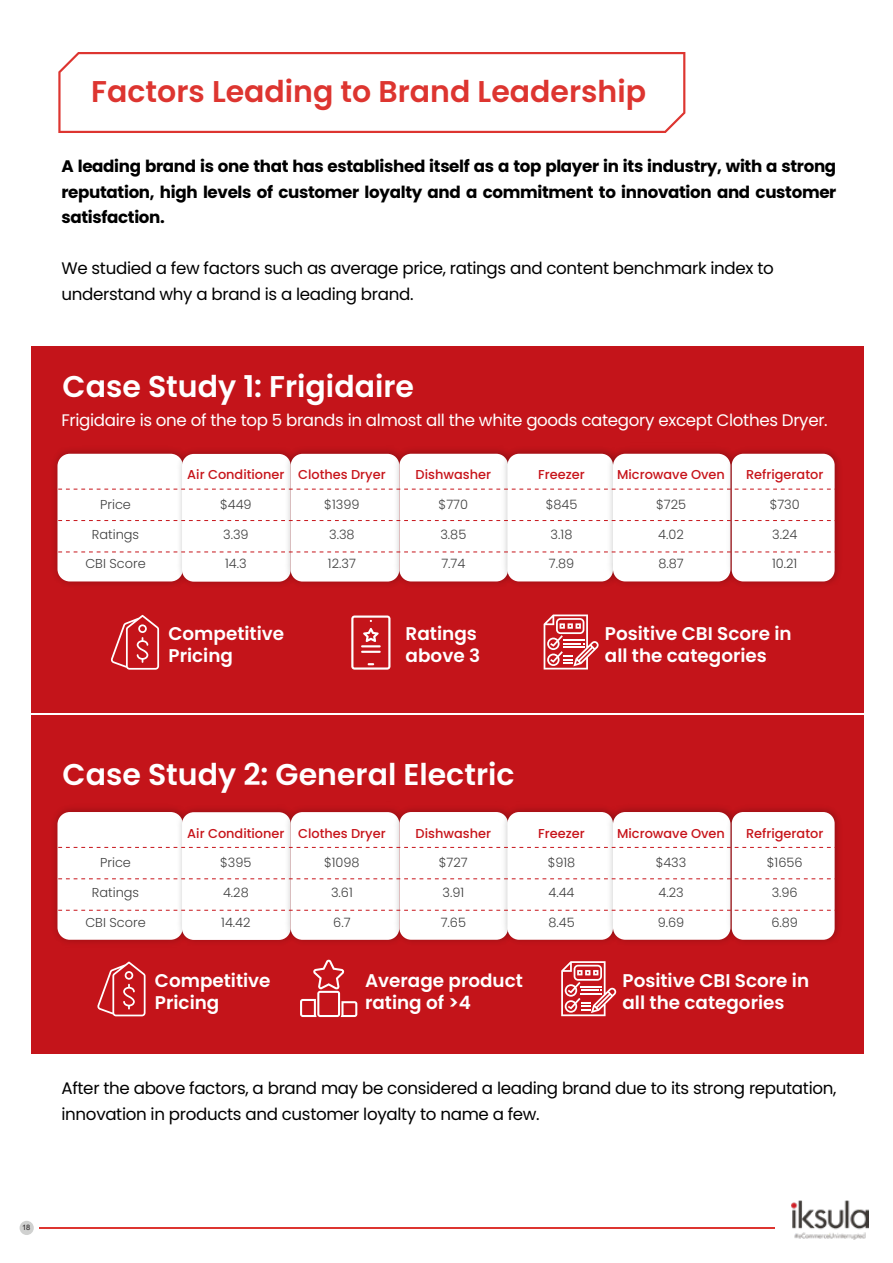
<style>
.page{position:relative;width:893px;height:1263px;background:#fff}
.page>*{position:absolute;margin:0;border:0;box-sizing:border-box;transform-origin:0 0}
.t1{font:600 30px "Poppins";color:#fff}
.t2{font:600 30px "Poppins";color:#dd3530}
.t3{font:600 18.3px/22px "Poppins";color:#fff}
.t4{font:16.65px/25.7px "Poppins";letter-spacing:-.02em;color:#000}
.t5{font:700 16.65px/25.7px "Poppins";letter-spacing:-.02em;color:#000;text-align:justify}
.t6{font:16.65px "Poppins";letter-spacing:-.02em;color:#fff}
.t7{font:300 12.9px "Poppins";color:#404040}
.t8{font:500 12.9px "Poppins";color:#c7141a}
.t9{font:7.5px "Arial";color:#231f20}
</style>
<div class="page">
<div style="left:31px;top:346px;width:832px;height:707px;background:#c4141a"></div>
<hr style="left:31px;top:713px;width:832px;height:2px;background:#fff">
<img style="left:792px;top:1200px;width:77px;height:40px">
<hr style="left:39px;top:1227px;width:736px;height:1px;background:#dd3530">
<div style="left:20px;top:1221px;width:14px;height:14px;background:#d0d1d0;border-radius:50%"></div>
<svg style="left:58px;top:52px;width:627px;height:81px"></svg>
<img style="left:55px;top:450px;width:118px;height:135px">
<div style="left:57px;top:454px;width:126px;height:127px;background:#fff;border-radius:12px"></div>
<img style="left:173px;top:451px;width:109px;height:133px">
<div style="left:182px;top:454px;width:109px;height:128px;background:#fff;border-radius:12px"></div>
<img style="left:282px;top:450px;width:109px;height:134px">
<div style="left:291px;top:454px;width:108px;height:127px;background:#fff;border-radius:12px"></div>
<img style="left:391px;top:450px;width:108px;height:134px">
<div style="left:399px;top:454px;width:109px;height:127px;background:#fff;border-radius:12px"></div>
<img style="left:499px;top:450px;width:105px;height:134px">
<div style="left:507px;top:454px;width:106px;height:127px;background:#fff;border-radius:12px"></div>
<img style="left:604px;top:450px;width:119px;height:134px">
<div style="left:613px;top:454px;width:117px;height:127px;background:#fff;border-radius:12px"></div>
<img style="left:723px;top:450px;width:116px;height:134px">
<div style="left:732px;top:454px;width:103px;height:127px;background:#fff;border-radius:11px"></div>
<svg style="left:58px;top:489px;width:777px;height:1px"></svg>
<svg style="left:58px;top:520px;width:777px;height:1px"></svg>
<svg style="left:58px;top:551px;width:777px;height:1px"></svg>
<img style="left:55px;top:808px;width:118px;height:135px">
<div style="left:57px;top:812px;width:126px;height:128px;background:#fff;border-radius:12px"></div>
<img style="left:173px;top:809px;width:109px;height:133px">
<div style="left:182px;top:812px;width:109px;height:128px;background:#fff;border-radius:12px"></div>
<img style="left:282px;top:809px;width:109px;height:133px">
<div style="left:291px;top:812px;width:108px;height:128px;background:#fff;border-radius:12px"></div>
<img style="left:391px;top:809px;width:108px;height:133px">
<div style="left:399px;top:812px;width:109px;height:128px;background:#fff;border-radius:12px"></div>
<img style="left:499px;top:808px;width:105px;height:134px">
<div style="left:507px;top:812px;width:106px;height:128px;background:#fff;border-radius:12px"></div>
<img style="left:604px;top:808px;width:119px;height:134px">
<div style="left:613px;top:812px;width:117px;height:128px;background:#fff;border-radius:12px"></div>
<img style="left:723px;top:808px;width:116px;height:134px">
<div style="left:732px;top:812px;width:103px;height:128px;background:#fff;border-radius:11px"></div>
<svg style="left:58px;top:847px;width:777px;height:1px"></svg>
<svg style="left:58px;top:878px;width:777px;height:1px"></svg>
<svg style="left:58px;top:910px;width:777px;height:1px"></svg>
<svg style="left:111px;top:615px;width:48px;height:55px"></svg>
<svg style="left:351px;top:615px;width:39px;height:55px"></svg>
<svg style="left:544px;top:614px;width:55px;height:55px"></svg>
<svg style="left:97px;top:961px;width:49px;height:55px"></svg>
<svg style="left:561px;top:961px;width:55px;height:55px"></svg>
<svg style="left:300px;top:960px;width:57px;height:57px"></svg>
<h1 class="t2" style="left:91px;top:74px;width:556px">Factors Leading to Brand Leadership</h1>
<p class="t5" style="left:62px;top:153px;width:776px">A leading brand is one that has established itself as a top player in its industry, with a strong reputation, high levels of customer loyalty and a commitment to innovation and customer satisfaction.</p>
<p class="t4" style="left:62px;top:256px;width:714px">We studied a few factors such as average price, ratings and content benchmark index to understand why a brand is a leading brand.</p>
<h1 class="t1" style="left:63px;top:369px;width:353px">Case Study 1: Frigidaire</h1>
<p class="t6" style="left:62px;top:410px;width:768px">Frigidaire is one of the top 5 brands in almost all the white goods category except Clothes Dryer.</p>
<p class="t8" style="left:187px;top:467px;width:200px">Air Conditioner Clothes Dryer</p>
<p class="t8" style="left:416px;top:467px;width:77px">Dishwasher</p>
<p class="t8" style="left:538px;top:467px;width:48px">Freezer</p>
<p class="t8" style="left:617px;top:467px;width:109px">Microwave Oven</p>
<p class="t8" style="left:746px;top:467px;width:79px">Refrigerator</p>
<p class="t7" style="left:100px;top:497px;width:32px">Price</p>
<p class="t7" style="left:220px;top:497px;width:33px">$449</p>
<p class="t7" style="left:324px;top:497px;width:37px">$1399</p>
<p class="t7" style="left:439px;top:497px;width:31px">$770</p>
<p class="t7" style="left:546px;top:497px;width:33px">$845</p>
<p class="t7" style="left:656px;top:497px;width:31px">$725</p>
<p class="t7" style="left:770px;top:497px;width:32px">$730</p>
<p class="t7" style="left:92px;top:527px;width:49px">Ratings</p>
<p class="t7" style="left:223px;top:527px;width:27px">3.39</p>
<p class="t7" style="left:329px;top:527px;width:27px">3.38</p>
<p class="t7" style="left:440px;top:527px;width:27px">3.85</p>
<p class="t7" style="left:551px;top:527px;width:23px">3.18</p>
<p class="t7" style="left:658px;top:527px;width:27px">4.02</p>
<p class="t7" style="left:772px;top:527px;width:27px">3.24</p>
<p class="t7" style="left:85px;top:556px;width:62px">CBI Score</p>
<p class="t7" style="left:225px;top:556px;width:23px">14.3</p>
<p class="t7" style="left:328px;top:556px;width:29px">12.37</p>
<p class="t7" style="left:441px;top:556px;width:26px">7.74</p>
<p class="t7" style="left:549px;top:556px;width:27px">7.89</p>
<p class="t7" style="left:658px;top:556px;width:27px">8.87</p>
<p class="t7" style="left:772px;top:556px;width:27px">10.21</p>
<p class="t3" style="left:168px;top:623px;width:117px">Competitive<br>Pricing</p>
<p class="t3" style="left:406px;top:623px;width:76px">Ratings above 3</p>
<p class="t3" style="left:605px;top:623px;width:188px">Positive CBI Score in all the categories</p>
<h1 class="t1" style="left:63px;top:757px;width:453px">Case Study 2: General Electric</h1>
<p class="t8" style="left:187px;top:825px;width:200px">Air Conditioner Clothes Dryer</p>
<p class="t8" style="left:416px;top:825px;width:77px">Dishwasher</p>
<p class="t8" style="left:538px;top:825px;width:48px">Freezer</p>
<p class="t8" style="left:617px;top:825px;width:109px">Microwave Oven</p>
<p class="t8" style="left:746px;top:825px;width:79px">Refrigerator</p>
<p class="t7" style="left:100px;top:855px;width:32px">Price</p>
<p class="t7" style="left:220px;top:855px;width:33px">$395</p>
<p class="t7" style="left:324px;top:855px;width:37px">$1098</p>
<p class="t7" style="left:439px;top:855px;width:30px">$727</p>
<p class="t7" style="left:548px;top:855px;width:29px">$918</p>
<p class="t7" style="left:656px;top:855px;width:32px">$433</p>
<p class="t7" style="left:767px;top:855px;width:37px">$1656</p>
<p class="t7" style="left:92px;top:885px;width:49px">Ratings</p>
<p class="t7" style="left:223px;top:885px;width:27px">4.28</p>
<p class="t7" style="left:331px;top:885px;width:23px">3.61</p>
<p class="t7" style="left:442px;top:885px;width:23px">3.91</p>
<p class="t7" style="left:548px;top:885px;width:28px">4.44</p>
<p class="t7" style="left:658px;top:885px;width:27px">4.23</p>
<p class="t7" style="left:772px;top:885px;width:28px">3.96</p>
<p class="t7" style="left:85px;top:915px;width:62px">CBI Score</p>
<p class="t7" style="left:221px;top:915px;width:31px">14.42</p>
<p class="t7" style="left:333px;top:915px;width:19px">6.7</p>
<p class="t7" style="left:441px;top:915px;width:27px">7.65</p>
<p class="t7" style="left:548px;top:915px;width:28px">8.45</p>
<p class="t7" style="left:658px;top:915px;width:28px">9.69</p>
<p class="t7" style="left:771px;top:915px;width:28px">6.89</p>
<p class="t3" style="left:155px;top:970px;width:117px">Competitive<br>Pricing</p>
<p class="t3" style="left:622px;top:970px;width:188px">Positive CBI Score in all the categories</p>
<p class="t3" style="left:365px;top:970px;width:159px">Average product rating of &gt;4</p>
<p class="t4" style="left:62px;top:1075px;width:776px">After the above factors, a brand may be considered a leading brand due to its strong reputation, innovation in products and customer loyalty to name a few.</p>
<p class="t9" style="left:22px;top:1223px;width:10px">18</p>
</div>
